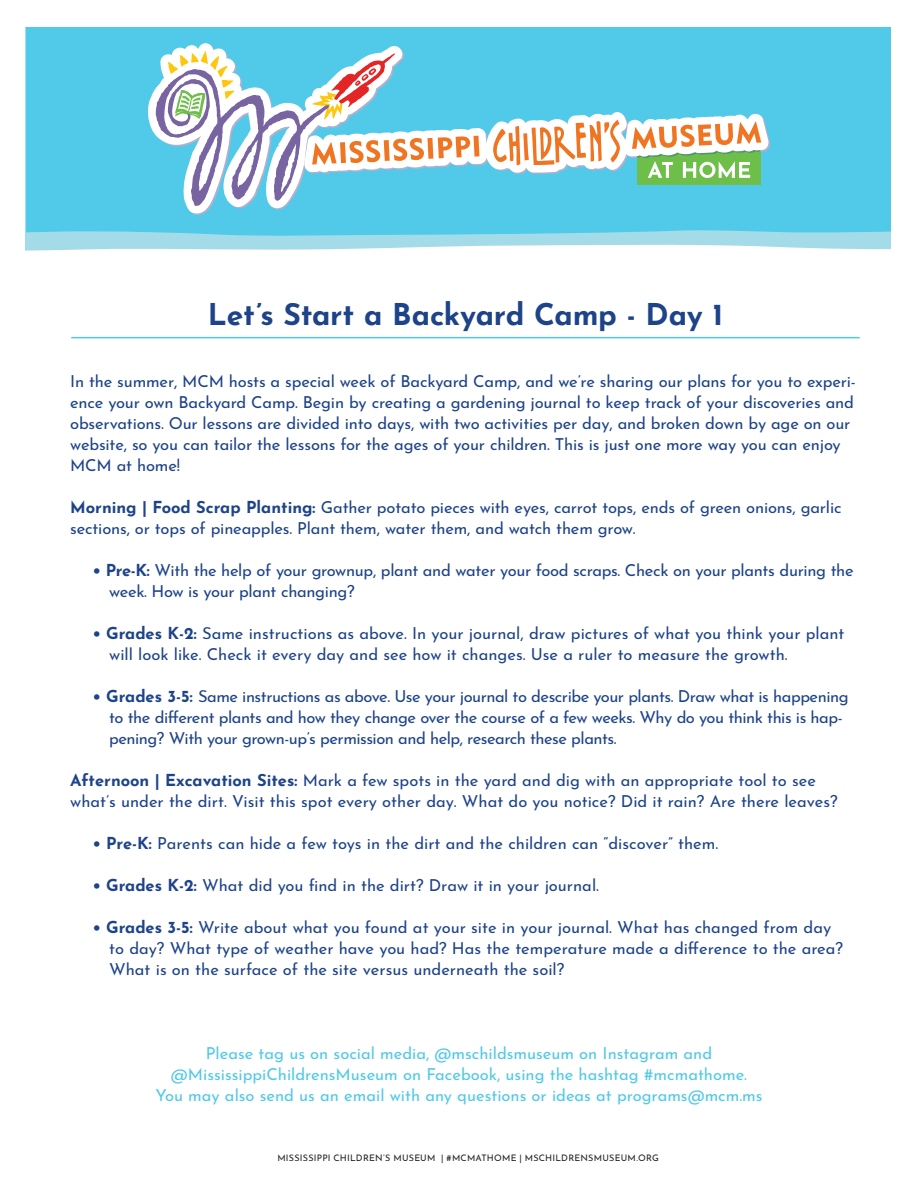
<style>
.page{position:relative;width:918px;height:1188px;background:#fff}
.page>*{position:absolute;margin:0;border:0;box-sizing:border-box;transform-origin:0 0}
.Paragraph_Style_4{font:700 30px "Josefin Sans";letter-spacing:-.01em;color:#1d4389}
.t1{font:16.5px/21px "Josefin Sans";letter-spacing:-.01em;color:#1d4389}
.t2{font:16.5px/21px "Josefin Sans";letter-spacing:-.03em;color:#1d4389}
.t3{font:16.5px "Josefin Sans";color:#51c9e8}
.t4{font:9px "Josefin Sans";letter-spacing:.025em;color:#231f20}
.s1{font-weight:700}
</style>
<div class="page">
<div style="left:25px;top:27px;width:866px;height:216px;background:#51c9e8"></div>
<svg style="left:25px;top:226px;width:866px;height:25px"></svg>
<hr style="left:71px;top:337px;width:789px;height:1px;background:#51c9e8">
<svg style="left:148px;top:43px;width:621px;height:171px"></svg>
<p class="Paragraph_Style_4" style="left:208px;top:288px;width:517px">Let’s Start a Backyard Camp - Day 1</p>
<p class="t1" style="left:70px;top:369px;width:787px">In the summer, MCM hosts a special week of Backyard Camp, and we’re sharing our plans for you to experi&shy;ence your own Backyard Camp. Begin by creating a gardening journal to keep track of your discoveries and observations. Our lessons are divided into days, with two activities per day, and broken down by age on our website, so you can tailor the lessons for the ages of your children. This is just one more way you can enjoy MCM at home!</p>
<p class="t1" style="left:70px;top:495px;width:773px"><span class="s1">Morning | Food Scrap Planting:</span> Gather potato pieces with eyes, carrot tops, ends of green onions, garlic sections, or tops of pineapples. Plant them, water them, and watch them grow.</p>
<p class="t1" style="left:109px;top:558px;width:746px;text-indent:-17px"><span class="s1">• Pre-K:</span> With the help of your grownup, plant and water your food scraps. Check on your plants during the week. How is your plant changing?</p>
<p class="t1" style="left:109px;top:621px;width:737px;text-indent:-17px"><span class="s1">• Grades K-2:</span> Same instructions as above. In your journal, draw pictures of what you think your plant will look like. Check it every day and see how it changes. Use a ruler to measure the growth.</p>
<p class="t2" style="left:109px;top:684px;width:741px;text-indent:-17px"><span class="s1">• Grades 3-5:</span> Same instructions as above. Use your journal to describe your plants. Draw what is happening to the different plants and how they change over the course of a few weeks. Why do you think this is hap&shy;pening? With your grown-up’s permission and help, research these plants.</p>
<p class="t1" style="left:70px;top:768px;width:769px"><span class="s1">Afternoon | Excavation Sites:</span> Mark a few spots in the yard and dig with an appropriate tool to see what’s under the dirt. Visit this spot every other day. What do you notice? Did it rain? Are there leaves?</p>
<p class="t1" style="left:93px;top:831px;width:627px"><span class="s1">• Pre-K:</span> Parents can hide a few toys in the dirt and the children can “discover” them.</p>
<p class="t1" style="left:93px;top:873px;width:508px"><span class="s1">• Grades K-2:</span> What did you find in the dirt? Draw it in your journal.</p>
<p class="t1" style="left:109px;top:915px;width:735px;text-indent:-17px"><span class="s1">• Grades 3-5:</span> Write about what you found at your site in your journal. What has changed from day to day? What type of weather have you had? Has the temperature made a difference to the area?<br>What is on the surface of the site versus underneath the soil?</p>
<p class="t3" style="left:206px;top:1040px;width:508px">Please tag us on social media, @mschildsmuseum on Instagram and</p>
<p class="t3" style="left:171px;top:1061px;width:578px">@MississippiChildrensMuseum on Facebook, using the hashtag #mcmathome.</p>
<p class="t3" style="left:155px;top:1082px;width:609px">You may also send us an email with any questions or ideas at programs@mcm.ms</p>
<p class="t4" style="left:277px;top:1151px;width:383px">MISSISSIPPI CHILDREN’S MUSEUM | #MCMATHOME | MSCHILDRENSMUSEUM.ORG</p>
</div>
